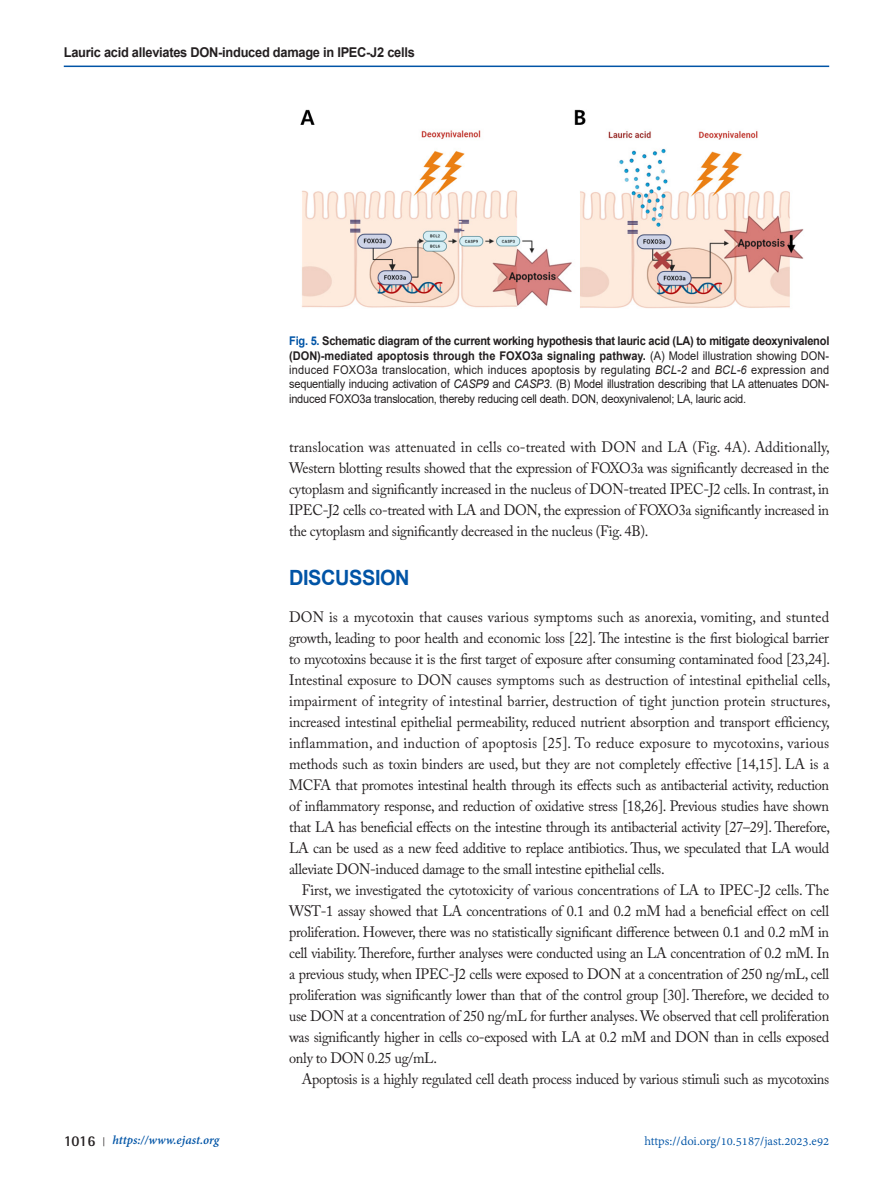
<style>
.page{position:relative;width:893px;height:1191px;background:#fff}
.page>*{position:absolute;margin:0;border:0;box-sizing:border-box;transform-origin:0 0}
.headiing_1st{font:700 21px "Arial";letter-spacing:-.02em;color:#0154a6;scale:.95 1}
.표준{font:15px/21px "Adobe Caslon Pro";letter-spacing:-.02em;color:#231f20;text-align:justify;scale:.95 1}
.EndNote_Bibliography{font:15px/21px "Adobe Caslon Pro";letter-spacing:-.02em;color:#231f20;text-align:justify;scale:.95 1}
.t1{font:700 13.5px "Arial";letter-spacing:-.02em;color:#231f20;scale:.95 1}
.t2{font:13.5px "Adobe Devanagari";color:#0154a6}
.t3{font:italic 700 13.5px "Adobe Devanagari";color:#0154a6}
.t4{font:12px/14.4px "Arial";letter-spacing:-.02em;color:#231f20;text-align:justify;scale:.92 1}
.s1{font-weight:700;color:#0154a6}
.s2{font-weight:700}
.s3{font-style:italic}
.s4{font-family:"Rotis Semi Sans Std";font-style:normal;font-size:15px;color:#231f20}
.s5{font-family:"Shonar Bangla";font-style:normal;font-size:12px;color:#231f20}
</style>
<div class="page">
<hr style="left:64px;top:66px;width:765px;height:1px;background:#0154a6">
<img style="left:300px;top:109px;width:504px;height:200px">
<p class="t1" style="left:64px;top:42px;width:371px">Lauric acid alleviates DON-induced damage in IPEC-J2 cells</p>
<p class="t4" style="left:289px;top:334px;width:589px"><span class="s1">Fig. 5.</span> <span class="s2">Schematic diagram of the current working hypothesis that lauric acid (LA) to mitigate deoxynivalenol (DON)-mediated apoptosis through the FOXO3a signaling pathway.</span> (A) Model illustration showing DON&shy;induced FOXO3a translocation, which induces apoptosis by regulating <span class="s3">BCL-2</span> and <span class="s3">BCL-6</span> expression and sequentially inducing activation of <span class="s3">CASP9</span> and <span class="s3">CASP3</span>. (B) Model illustration describing that LA attenuates DON&shy;induced FOXO3a translocation, thereby reducing cell death. DON, deoxynivalenol; LA, lauric acid.</p>
<p class="EndNote_Bibliography" style="left:289px;top:436px;width:571px">translocation was attenuated in cells co-treated with DON and LA (Fig. 4A). Additionally, Western blotting results showed that the expression of FOXO3a was significantly decreased in the cytoplasm and significantly increased in the nucleus of DON-treated IPEC-J2 cells. In contrast, in IPEC-J2 cells co-treated with LA and DON, the expression of FOXO3a significantly increased in the cytoplasm and significantly decreased in the nucleus (Fig. 4B).</p>
<p class="headiing_1st" style="left:289px;top:563px;width:128px">DISCUSSION</p>
<p class="표준" style="left:289px;top:606px;width:571px">DON is a mycotoxin that causes various symptoms such as anorexia, vomiting, and stunted growth, leading to poor health and economic loss [22]. The intestine is the first biological barrier to mycotoxins because it is the first target of exposure after consuming contaminated food [23,24].<br>Intestinal exposure to DON causes symptoms such as destruction of intestinal epithelial cells, impairment of integrity of intestinal barrier, destruction of tight junction protein structures, increased intestinal epithelial permeability, reduced nutrient absorption and transport efficiency, inflammation, and induction of apoptosis [25]. To reduce exposure to mycotoxins, various methods such as toxin binders are used, but they are not completely effective [14,15]. LA is a MCFA that promotes intestinal health through its effects such as antibacterial activity, reduction of inflammatory response, and reduction of oxidative stress [18,26]. Previous studies have shown that LA has beneficial effects on the intestine through its antibacterial activity [27–29]. Therefore, LA can be used as a new feed additive to replace antibiotics. Thus, we speculated that LA would alleviate DON-induced damage to the small intestine epithelial cells.</p>
<p class="표준" style="left:289px;top:879px;width:570px;text-indent:13px">First, we investigated the cytotoxicity of various concentrations of LA to IPEC-J2 cells. The WST-1 assay showed that LA concentrations of 0.1 and 0.2 mM had a beneficial effect on cell proliferation. However, there was no statistically significant difference between 0.1 and 0.2 mM in cell viability. Therefore, further analyses were conducted using an LA concentration of 0.2 mM. In a previous study, when IPEC-J2 cells were exposed to DON at a concentration of 250 ng/mL, cell proliferation was significantly lower than that of the control group [30]. Therefore, we decided to use DON at a concentration of 250 ng/mL for further analyses. We observed that cell proliferation was significantly higher in cells co-exposed with LA at 0.2 mM and DON than in cells exposed only to DON 0.25 ug/mL.</p>
<p class="표준" style="left:302px;top:1068px;width:557px">Apoptosis is a highly regulated cell death process induced by various stimuli such as mycotoxins</p>
<p class="t3" style="left:64px;top:1132px;width:157px"><span class="s4">1016</span> <span class="s5">|</span> https://www.ejast.org</p>
<p class="t2" style="left:644px;top:1133px;width:186px">https://doi.org/10.5187/jast.2023.e92</p>
</div>
